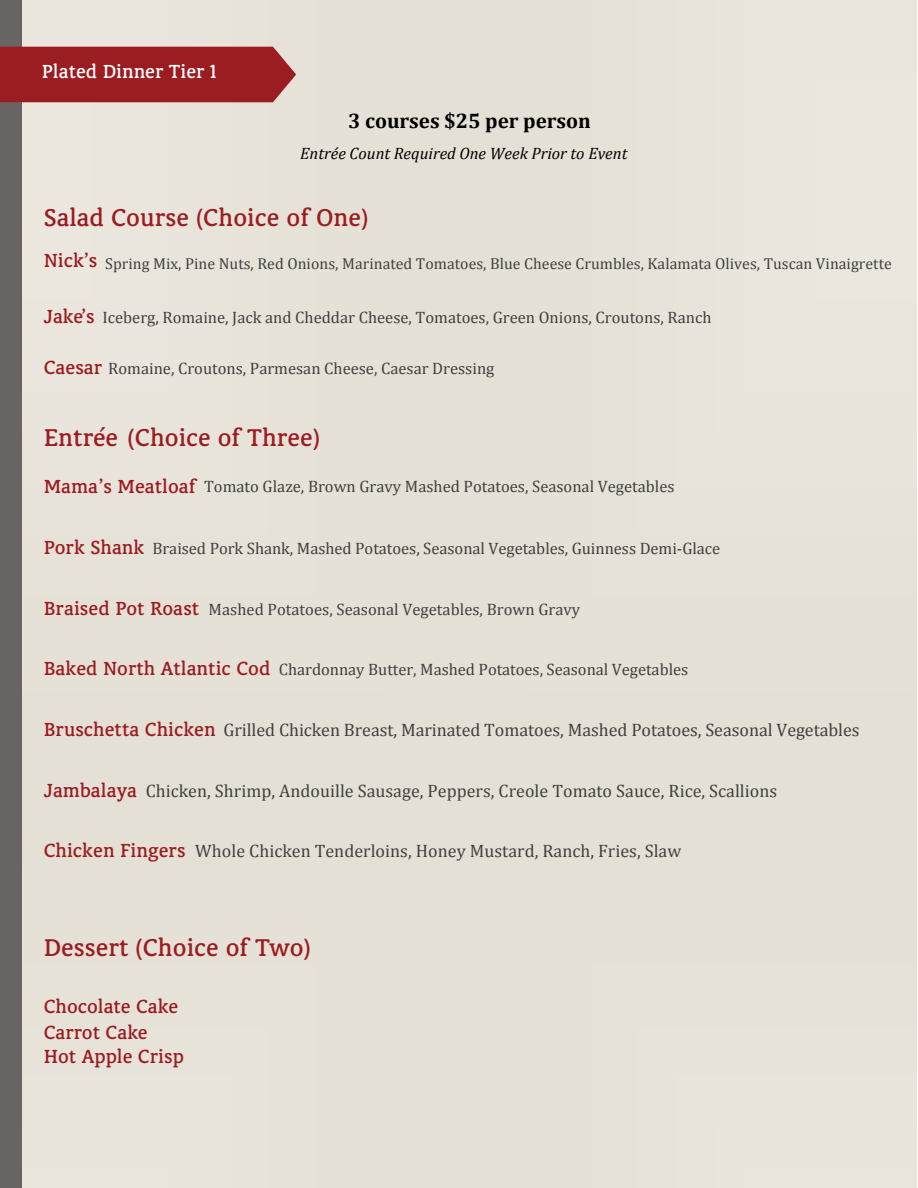
<style>
.page{position:relative;width:918px;height:1188px;background:#fff}
.page>*{position:absolute;margin:0;border:0;box-sizing:border-box;transform-origin:0 0}
.t1{font:500 27px "Classic Blur";color:#9b1c21}
.t2{font:500 21.15px "Classic Blur";color:#9b1c21}
.t3{font:500 21px/26.4px "Classic Blur";color:#9b1c21}
.t4{font:700 21px "Cambria";color:#000}
.t5{font:500 21px "Classic Blur";color:#fff}
.t6{font:18px "Cambria";color:#404040}
.t7{font:16.5px "Cambria";color:#404040}
.t8{font:italic 16.5px "Cambria";color:#000}
.t9{font:15.9px "Cambria";color:#404040}
.s1{font-family:"Classic Blur";font-weight:500;font-size:21px;color:#9b1c21}
.s2{font-family:"Cambria";font-weight:400}
</style>
<div class="page">
<div style="left:22px;top:0;width:895px;height:1188px;background:#e6e1d7"></div>
<div style="left:0;top:0;width:22px;height:1188px;background:#696464"></div>
<div style="left:0;top:47px;width:296px;height:55px;background:#9b1c21"></div>
<p class="t5" style="left:42px;top:61px;width:177px">Plated Dinner Tier 1</p>
<p class="t4" style="left:348px;top:106px;width:244px">3 courses $25 per person</p>
<p class="t8" style="left:300px;top:141px;width:329px">Entrée Count Required One Week Prior to Event</p>
<h1 class="t1" style="left:44px;top:203px;width:326px">Salad Course (Choice of One)</h1>
<p class="t9" style="left:44px;top:254px;width:850px"><span class="s1">Nick’s</span> Spring Mix, Pine Nuts, Red Onions, Marinated Tomatoes, Blue Cheese Crumbles, Kalamata Olives, Tuscan Vinaigrette</p>
<p class="t7" style="left:44px;top:307px;width:669px"><span class="s1">Jake’s</span> Iceberg, Romaine, Jack and Cheddar Cheese, Tomatoes, Green Onions, Croutons, Ranch</p>
<p class="t7" style="left:44px;top:359px;width:452px"><span class="s1">Caesar</span> Romaine, Croutons, Parmesan Cheese, Caesar Dressing</p>
<h1 class="t1" style="left:44px;top:423px;width:278px">Entre<span class="s2">́</span>e (Choice of Three)</h1>
<p class="t7" style="left:44px;top:477px;width:632px"><span class="s1">Mama’s Meatloaf</span> Tomato Glaze, Brown Gravy Mashed Potatoes, Seasonal Vegetables</p>
<p class="t7" style="left:44px;top:538px;width:678px"><span class="s1">Pork Shank</span> Braised Pork Shank, Mashed Potatoes, Seasonal Vegetables, Guinness Demi-Glace</p>
<p class="t7" style="left:44px;top:599px;width:538px"><span class="s1">Braised Pot Roast</span> Mashed Potatoes, Seasonal Vegetables, Brown Gravy</p>
<p class="t7" style="left:44px;top:660px;width:646px"><span class="s1">Baked North Atlantic Cod</span> Chardonnay Butter, Mashed Potatoes, Seasonal Vegetables</p>
<p class="t6" style="left:44px;top:719px;width:817px"><span class="s1">Bruschetta Chicken</span> Grilled Chicken Breast, Marinated Tomatoes, Mashed Potatoes, Seasonal Vegetables</p>
<p class="t6" style="left:44px;top:780px;width:735px"><span class="s1">Jambalaya</span> Chicken, Shrimp, Andouille Sausage, Peppers, Creole Tomato Sauce, Rice, Scallions</p>
<p class="t6" style="left:44px;top:840px;width:639px"><span class="s1">Chicken Fingers</span> Whole Chicken Tenderloins, Honey Mustard, Ranch, Fries, Slaw</p>
<h1 class="t1" style="left:44px;top:933px;width:269px">Dessert (Choice of Two)</h1>
<p class="t3" style="left:44px;top:993px;width:136px">Chocolate Cake<br>Carrot Cake</p>
<p class="t2" style="left:44px;top:1045px;width:142px">Hot Apple Crisp</p>
</div>
